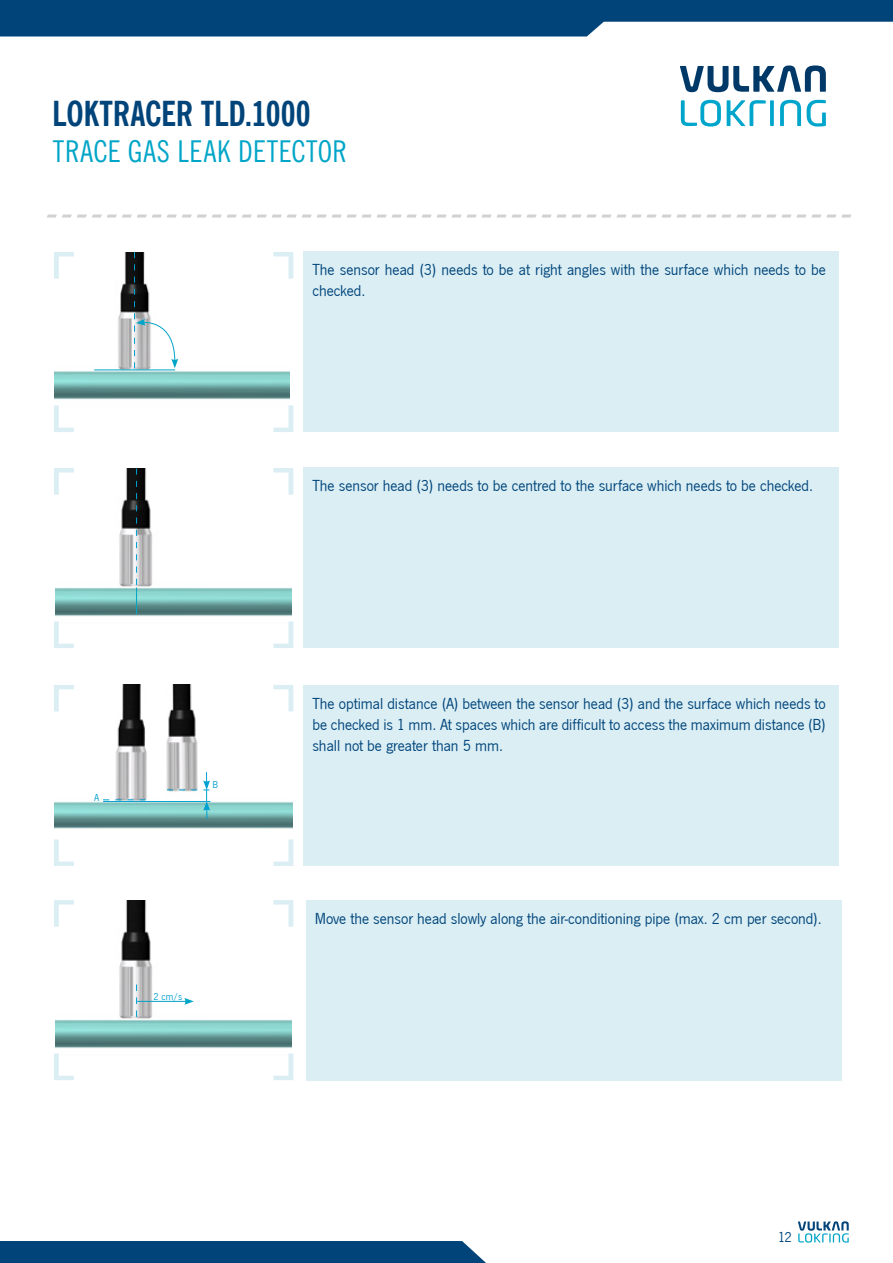
<style>
.page{position:relative;width:893px;height:1263px;background:#fff}
.page>*{position:absolute;margin:0;border:0;box-sizing:border-box;transform-origin:0 0}
.t1{font:34.5px "News Gothic Bd Cn BT";letter-spacing:-.005em;color:#00447a}
.t2{font:30px "News Gothic Cn BT";letter-spacing:.02em;color:#00a5c7}
.t3{font:16.5px/21px "News Got T";color:#00447a;text-align:justify}
.t4{font:15px "News Got T";color:#00447a}
.t5{font:10.5px "News Got T";color:#00a0d1}
</style>
<div class="page">
<svg style="left:47px;top:214px;width:804px;height:3px"></svg>
<img style="left:56px;top:468px;width:235px;height:148px">
<svg style="left:136px;top:468px;width:1px;height:146px"></svg>
<img style="left:54px;top:684px;width:239px;height:145px">
<svg style="left:273px;top:685px;width:20px;height:26px"></svg>
<svg style="left:273px;top:839px;width:20px;height:27px"></svg>
<svg style="left:54px;top:839px;width:20px;height:27px"></svg>
<svg style="left:54px;top:685px;width:20px;height:26px"></svg>
<div style="left:304px;top:685px;width:535px;height:180px;background:#daeef4"></div>
<img style="left:54px;top:252px;width:235px;height:148px">
<svg style="left:273px;top:252px;width:20px;height:27px"></svg>
<svg style="left:273px;top:405px;width:20px;height:27px"></svg>
<svg style="left:54px;top:405px;width:20px;height:27px"></svg>
<svg style="left:54px;top:252px;width:20px;height:27px"></svg>
<div style="left:304px;top:251px;width:535px;height:180px;background:#daeef4"></div>
<svg style="left:273px;top:468px;width:20px;height:27px"></svg>
<svg style="left:273px;top:621px;width:20px;height:27px"></svg>
<svg style="left:54px;top:621px;width:20px;height:27px"></svg>
<svg style="left:54px;top:468px;width:20px;height:27px"></svg>
<div style="left:304px;top:467px;width:535px;height:180px;background:#daeef4"></div>
<div style="left:306px;top:900px;width:535px;height:180px;background:#daeef4"></div>
<hr style="left:94px;top:369px;width:81px;height:1px;background:#00a5c7">
<svg style="left:103px;top:799px;width:43px;height:1px"></svg>
<hr style="left:103px;top:801px;width:107px;height:1px;background:#00a0d1">
<svg style="left:167px;top:772px;width:43px;height:47px"></svg>
<img style="left:56px;top:900px;width:235px;height:148px">
<svg style="left:136px;top:984px;width:1px;height:33px"></svg>
<hr style="left:137px;top:1001px;width:50px;height:1px;background:#00a5c7">
<svg style="left:184px;top:998px;width:10px;height:7px"></svg>
<svg style="left:273px;top:900px;width:20px;height:27px"></svg>
<svg style="left:273px;top:1053px;width:20px;height:27px"></svg>
<svg style="left:54px;top:1053px;width:20px;height:27px"></svg>
<svg style="left:54px;top:900px;width:20px;height:27px"></svg>
<svg style="left:134px;top:252px;width:44px;height:116px"></svg>
<svg style="left:798px;top:1221px;width:51px;height:21px"></svg>
<svg style="left:0;top:0;width:893px;height:37px;background:#255f8d"></svg>
<div style="left:0;top:1241px;width:486px;height:22px;background:#00447a"></div>
<svg style="left:780px;top:100px;width:21px;height:26px"></svg>
<svg style="left:770px;top:100px;width:4px;height:26px"></svg>
<svg style="left:680px;top:65px;width:146px;height:27px"></svg>
<svg style="left:681px;top:100px;width:40px;height:27px"></svg>
<svg style="left:727px;top:100px;width:39px;height:26px"></svg>
<svg style="left:807px;top:100px;width:19px;height:27px"></svg>
<h1 class="t1" style="left:52px;top:91px;width:260px">LOKTRACER TLD.1000</h1>
<h2 class="t2" style="left:53px;top:132px;width:295px">TRACE GAS LEAK DETECTOR</h2>
<p class="t3" style="left:312px;top:259px;width:515px">The sensor head (3) needs to be at right angles with the surface which needs to be checked.</p>
<p class="t3" style="left:312px;top:475px;width:502px">The sensor head (3) needs to be centred to the surface which needs to be checked.</p>
<p class="t5" style="left:94px;top:791px;width:7px">A</p>
<p class="t5" style="left:213px;top:779px;width:7px">B</p>
<p class="t5" style="left:154px;top:990px;width:30px">2 cm/s</p>
<p class="t3" style="left:312px;top:693px;width:515px">The optimal distance (A) between the sensor head (3) and the surface which needs to be checked is 1 mm. At spaces which are difficult to access the maximum distance (B) shall not be greater than 5 mm.</p>
<p class="t3" style="left:315px;top:908px;width:509px">Move the sensor head slowly along the air-conditioning pipe (max. 2 cm per second).</p>
<p class="t4" style="left:778px;top:1228px;width:16px">12</p>
</div>
